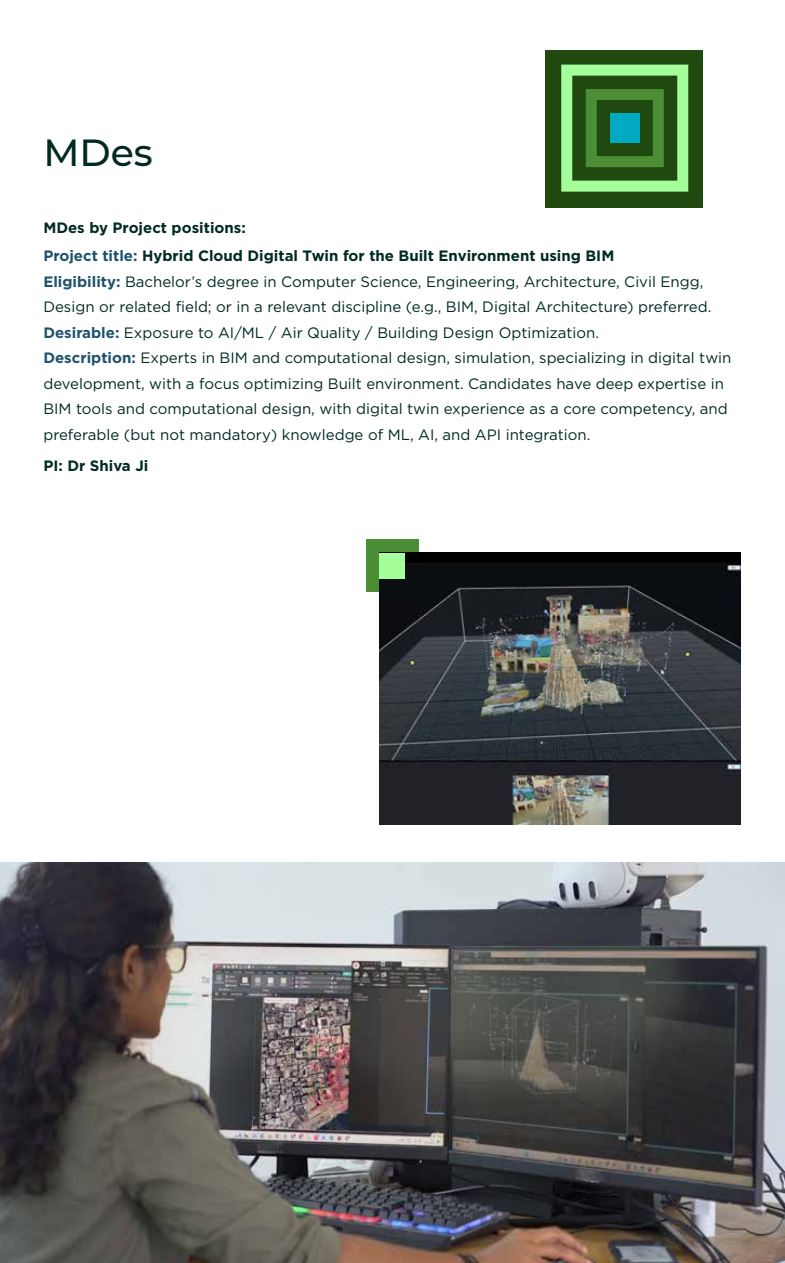
<style>
.page{position:relative;width:785px;height:1263px;background:#fff}
.page>*{position:absolute;margin:0;border:0;box-sizing:border-box;transform-origin:0 0}
.t1{font:500 37.8px "Montserrat";color:#002a22}
.t2{font:15px/25.5px "Gotham";color:#002a22}
.t3{font:700 15px/28.5px "Gotham";color:#002a22}
.s1{color:#1f526c}
.s2{font-weight:700;color:#1f526c}
</style>
<div class="page">
<img style="left:0;top:862px;width:785px;height:401px">
<div style="left:545px;top:50px;width:157px;height:158px;background:#1f490e"></div>
<svg style="left:561px;top:65px;width:127px;height:127px"></svg>
<div style="left:610px;top:113px;width:29px;height:30px;background:#00aac1"></div>
<div style="left:366px;top:539px;width:52px;height:52px;background:#4c8e36"></div>
<img style="left:379px;top:553px;width:361px;height:272px">
<div style="left:379px;top:553px;width:26px;height:25px;background:#a4fe9a"></div>
<h1 class="t1" style="left:43px;top:126px;width:111px">MDes</h1>
<p class="t3" style="left:43px;top:213px;width:572px">MDes by Project positions:<br><span class="s1">Project title:</span> Hybrid Cloud Digital Twin for the Built Environment using BIM</p>
<p class="t2" style="left:43px;top:268px;width:690px"><span class="s2">Eligibility:</span> Bachelor’s degree in Computer Science, Engineering, Architecture, Civil Engg, Design or related field; or in a relevant discipline (e.g., BIM, Digital Architecture) preferred.<br><span class="s2">Desirable:</span> Exposure to AI/ML / Air Quality / Building Design Optimization.<br><span class="s2">Description:</span> Experts in BIM and computational design, simulation, specializing in digital twin development, with a focus optimizing Built environment. Candidates have deep expertise in BIM tools and computational design, with digital twin experience as a core competency, and preferable (but not mandatory) knowledge of ML, AI, and API integration.</p>
<p class="t3" style="left:43px;top:451px;width:106px">PI: Dr Shiva Ji</p>
</div>
